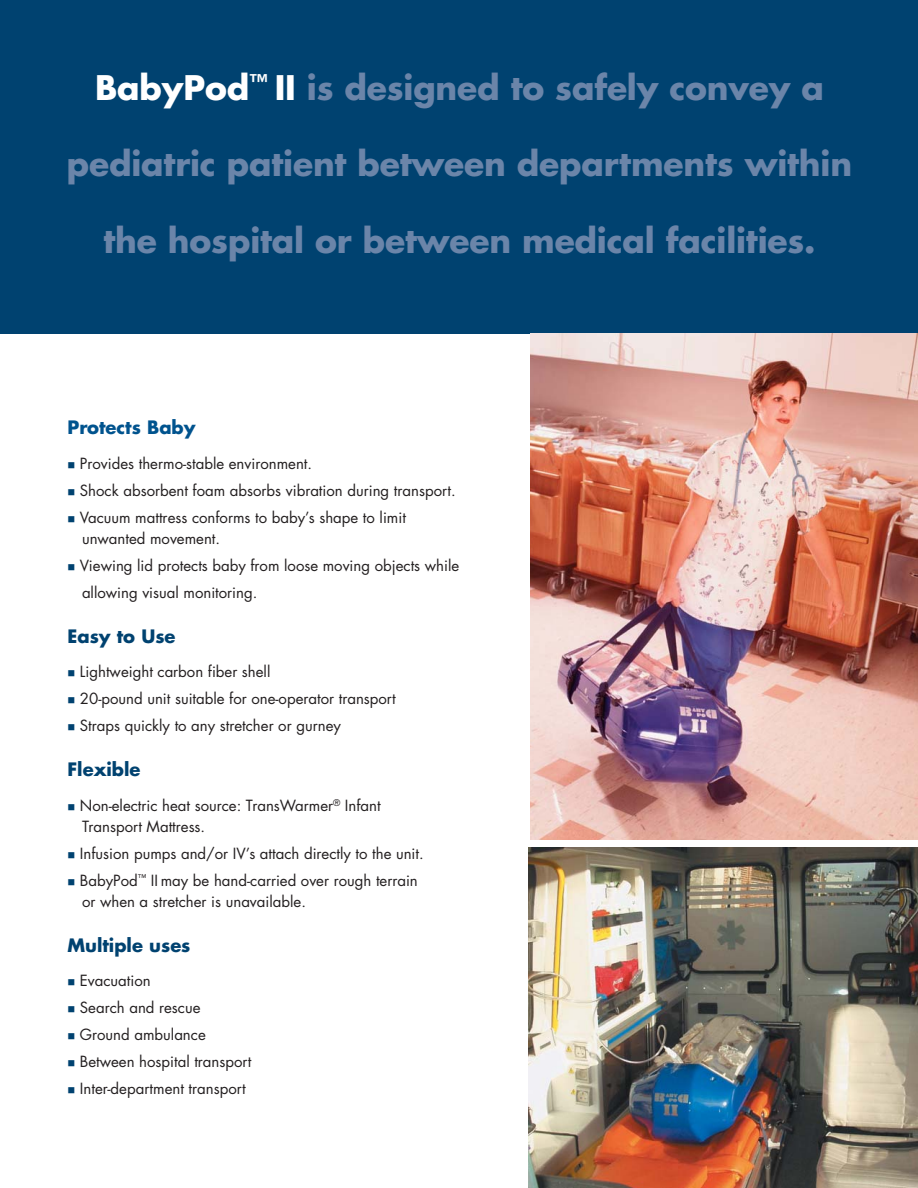
<style>
.page{position:relative;width:918px;height:1188px;background:#fff}
.page>*{position:absolute;margin:0;border:0;box-sizing:border-box;transform-origin:0 0}
.t1{font:700 33px "Futura";letter-spacing:-.005em;color:#6b85a9}
.t2{font:700 18px "Futura";color:#004270}
.t3{font:700 18px "Futura";color:#00538e}
.t4{font:15px/27px "Futura";color:#231f20}
.s1{color:#fff}
</style>
<div class="page">
<div style="left:0;top:0;width:918px;height:333px;background:#004270"></div>
<img style="left:529px;top:848px;width:389px;height:340px">
<img style="left:530px;top:334px;width:388px;height:506px">
<h1 class="t1" style="left:95px;top:72px;width:730px"><span class="s1">BabyPod</span><sup>™</sup> <span class="s1">II</span> is designed to safely convey a</h1>
<h1 class="t1" style="left:67px;top:149px;width:787px">pediatric patient between departments within</h1>
<h1 class="t1" style="left:103px;top:225px;width:714px">the hospital or between medical facilities.</h1>
<p class="t3" style="left:68px;top:419px;width:130px">Protects Baby</p>
<p class="t4" style="left:80px;top:451px;width:377px">Provides thermo-stable environment.<br>Shock absorbent foam absorbs vibration during transport.<br>Vacuum mattress conforms to baby’s shape to limit</p>
<p class="t4" style="left:80px;top:526px;width:381px">unwanted movement.<br>Viewing lid protects baby from loose moving objects while allowing visual monitoring.</p>
<p class="t2" style="left:68px;top:628px;width:110px">Easy to Use</p>
<p class="t4" style="left:80px;top:659px;width:317px">Lightweight carbon fiber shell<br>20-pound unit suitable for one-operator transport<br>Straps quickly to any stretcher or gurney</p>
<p class="t2" style="left:68px;top:761px;width:75px">Flexible</p>
<p class="t4" style="left:80px;top:796px;width:302px;line-height:21px">Non-electric heat source: TransWarmer<sup>®</sup> Infant<br>Transport Mattress.</p>
<p class="t4" style="left:80px;top:841px;width:345px">Infusion pumps and/or IV’s attach directly to the unit.<br>BabyPod<sup>™</sup> II may be hand-carried over rough terrain</p>
<p class="t4" style="left:82px;top:889px;width:225px">or when a stretcher is unavailable.</p>
<p class="t2" style="left:68px;top:937px;width:125px">Multiple uses</p>
<p class="t4" style="left:80px;top:968px;width:173px">Evacuation<br>Search and rescue<br>Ground ambulance<br>Between hospital transport<br>Inter-department transport</p>
</div>
